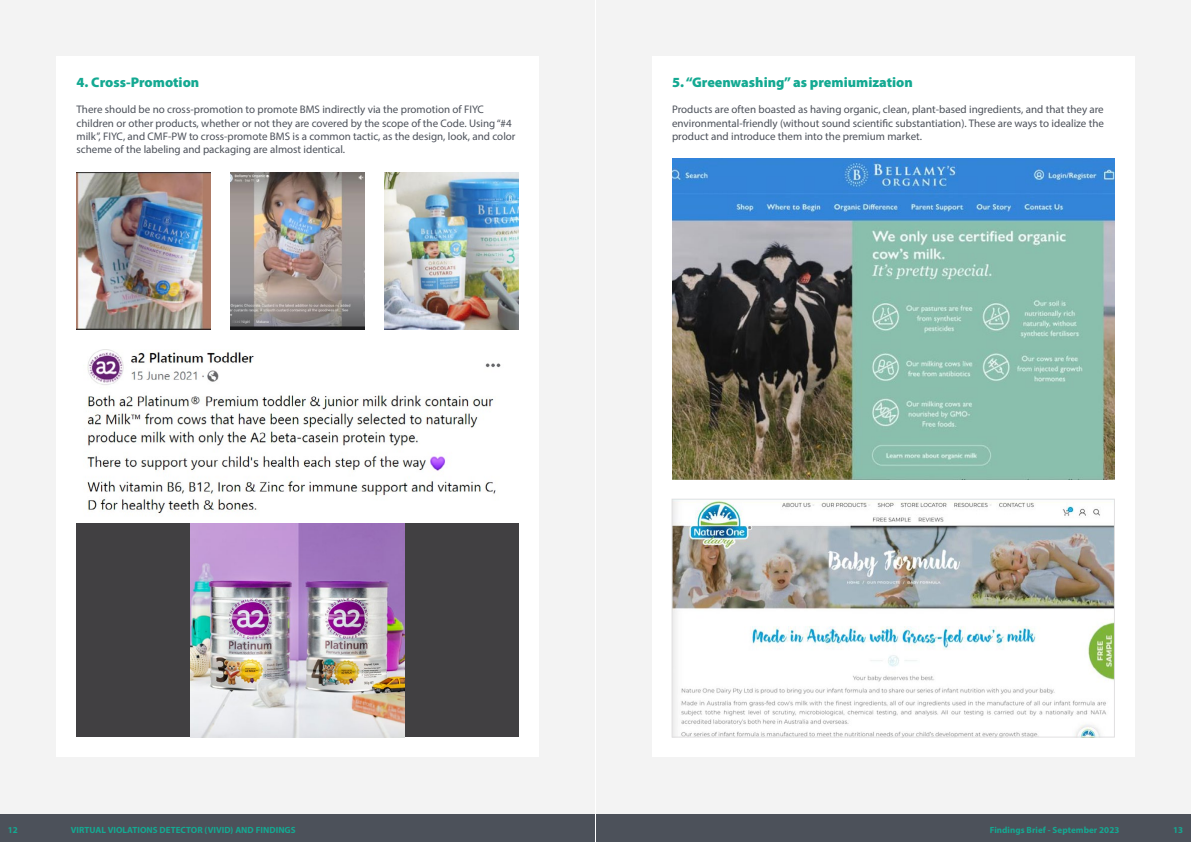
<style>
.page{position:relative;width:1191px;height:842px;background:#fff}
.page>*{position:absolute;margin:0;border:0;box-sizing:border-box;transform-origin:0 0}
.t1{font:900 14px "Myriad Pro";color:#14a992}
.t2{font:11px/13.2px "Myriad Pro";color:#4c515a}
.t3{font:700 9px "Myriad Pro";letter-spacing:.005em;color:#14a992}
</style>
<div class="page">
<div style="left:0;top:0;width:595px;height:842px;background:#f3f3f3"></div>
<div style="left:596px;top:0;width:595px;height:842px;background:#f3f3f3"></div>
<div style="left:596px;top:814px;width:595px;height:28px;background:#4c515a"></div>
<div style="left:0;top:814px;width:595px;height:28px;background:#4c515a"></div>
<div style="left:57px;top:57px;width:482px;height:700px;background:#fff"></div>
<img style="left:385px;top:173px;width:134px;height:157px">
<img style="left:231px;top:173px;width:134px;height:157px">
<img style="left:77px;top:173px;width:134px;height:157px">
<div style="left:77px;top:523px;width:442px;height:214px;background:#414042"></div>
<img style="left:190px;top:523px;width:215px;height:214px">
<div style="left:652px;top:57px;width:482px;height:700px;background:#fff"></div>
<img style="left:672px;top:159px;width:442px;height:320px">
<img style="left:673px;top:501px;width:440px;height:235px">
<div style="left:671px;top:499px;width:444px;height:239px;border:1px solid #e1e0e1"></div>
<img style="left:87px;top:350px;width:414px;height:164px">
<p class="t1" style="left:77px;top:73px;width:124px">4. Cross-Promotion</p>
<p class="t2" style="left:77px;top:103px;width:440px">There should be no cross-promotion to promote BMS indirectly via the promotion of FIYC children or other products, whether or not they are covered by the scope of the Code. Using “#4 milk”, FIYC, and CMF-PW to cross-promote BMS is a common tactic, as the design, look, and color scheme of the labeling and packaging are almost identical.</p>
<p class="t1" style="left:672px;top:73px;width:242px">5. “Greenwashing” as premiumization</p>
<p class="t2" style="left:672px;top:103px;width:433px;text-align:justify">Products are often boasted as having organic, clean, plant-based ingredients, and that they are environmental-friendly (without sound scientific substantiation). These are ways to idealize the product and introduce them into the premium market.</p>
<p class="t3" style="left:8px;top:824px;width:12px">12</p>
<p class="t3" style="left:71px;top:824px;width:226px">VIRTUAL VIOLATIONS DETECTOR (VIVID) AND FINDINGS</p>
<p class="t3" style="left:989px;top:824px;width:131px">Findings Brief - September 2023</p>
<p class="t3" style="left:1173px;top:824px;width:12px">13</p>
</div>
